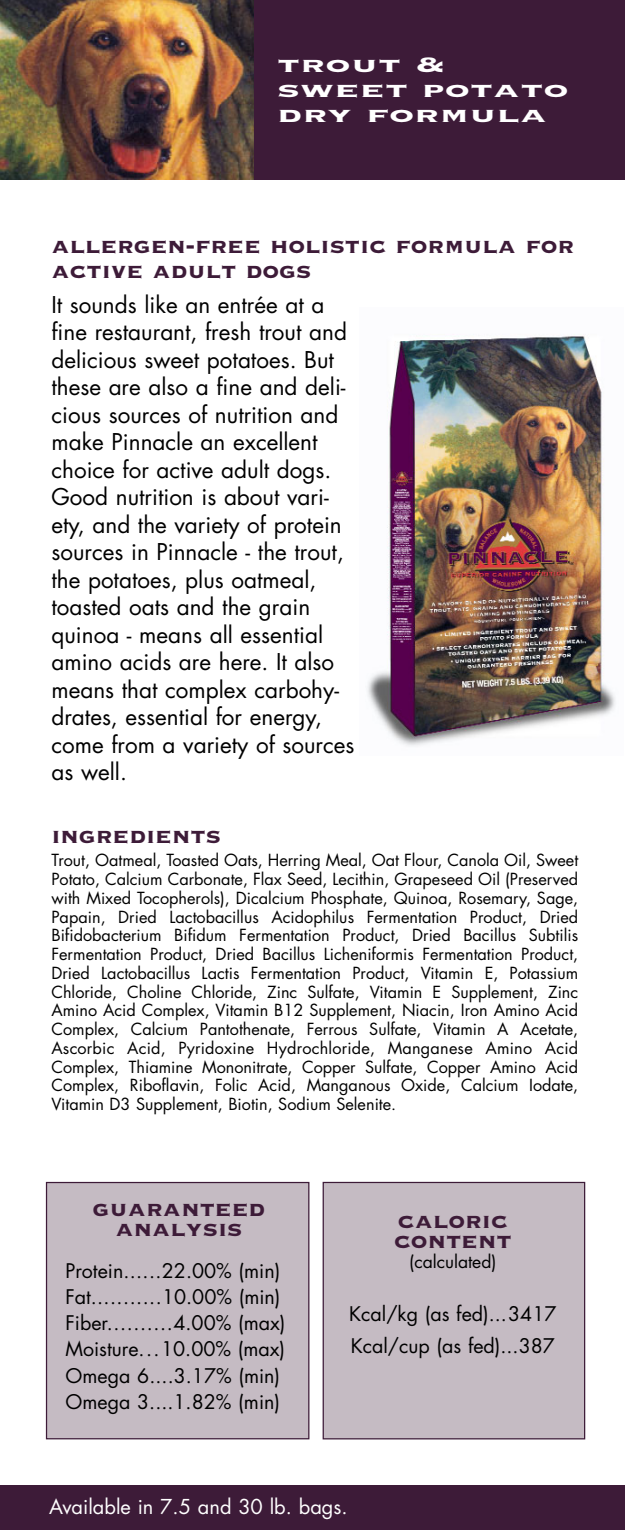
<style>
.page{position:relative;width:625px;height:1530px;background:#fff}
.page>*{position:absolute;margin:0;border:0;box-sizing:border-box;transform-origin:0 0}
.t1{font:27.5px/20px "Copperplate Thirty Three BC";color:#3d1b38}
.t2{font:27.5px/25px "Copperplate Thirty Three BC";color:#fff;scale:1.5 1}
.t3{font:22.5px/27.5px "Futura";color:#000}
.t4{font:20px "Futura";color:#fff}
.t5{font:19.5px/26.2px "Futura";color:#000}
.t6{font:17.5px "Futura";color:#000}
.t7{font:16.25px/18.8px "Futura";color:#000;text-align:justify}
</style>
<div class="page">
<div style="left:0;top:1485px;width:624px;height:45px;background:#3d1b38"></div>
<div style="left:323px;top:1182px;width:261px;height:257px;background:#c5bbc3"></div>
<div style="left:322px;top:1182px;width:263px;height:257px;border:1px solid #3d1b38"></div>
<div style="left:46px;top:1183px;width:263px;height:256px;background:#c5bbc3"></div>
<div style="left:46px;top:1182px;width:263px;height:257px;border:1px solid #3d1b38"></div>
<img style="left:367px;top:336px;width:249px;height:410px">
<div style="left:237px;top:0;width:388px;height:179px;background:#3d1b38"></div>
<img style="left:0;top:0;width:254px;height:179px">
<h1 class="t2" style="left:277px;top:50px;width:196px">trout &amp; sweet potato dry formula</h1>
<h1 class="t1" style="left:51px;top:231px;width:524px;line-height:25px">allergen-free holistic formula for active adult dogs</h1>
<p class="t3" style="left:51px;top:292px;width:304px">It sounds like an entrée at a fine restaurant, fresh trout and delicious sweet potatoes. But these are also a fine and deli&shy;cious sources of nutrition and make Pinnacle an excellent choice for active adult dogs.<br>Good nutrition is about vari&shy;ety, and the variety of protein sources in Pinnacle - the trout, the potatoes, plus oatmeal, toasted oats and the grain quinoa - means all essential amino acids are here. It also means that complex carbohy&shy;drates, essential for energy, come from a variety of sources as well.</p>
<h1 class="t1" style="left:51px;top:823px;width:171px">ingredients</h1>
<p class="t7" style="left:51px;top:852px;width:528px">Trout, Oatmeal, Toasted Oats, Herring Meal, Oat Flour, Canola Oil, Sweet Potato, Calcium Carbonate, Flax Seed, Lecithin, Grapeseed Oil (Preserved with Mixed Tocopherols), Dicalcium Phosphate, Quinoa, Rosemary, Sage, Papain, Dried Lactobacillus Acidophilus Fermentation Product, Dried Bifidobacterium Bifidum Fermentation Product, Dried Bacillus Subtilis Fermentation Product, Dried Bacillus Licheniformis Fermentation Product, Dried Lactobacillus Lactis Fermentation Product, Vitamin E, Potassium Chloride, Choline Chloride, Zinc Sulfate, Vitamin E Supplement, Zinc Amino Acid Complex, Vitamin B12 Supplement, Niacin, Iron Amino Acid Complex, Calcium Pantothenate, Ferrous Sulfate, Vitamin A Acetate, Ascorbic Acid, Pyridoxine Hydrochloride, Manganese Amino Acid Complex, Thiamine Mononitrate, Copper Sulfate, Copper Amino Acid Complex, Riboflavin, Folic Acid, Manganous Oxide, Calcium Iodate, Vitamin D3 Supplement, Biotin, Sodium Selenite.</p>
<h1 class="t1" style="left:93px;top:1197px;width:174px;text-align:center">guaranteed analysis</h1>
<p class="t5" style="left:65px;top:1259px;width:221px">Protein......22.00% (min)<br>Fat...........10.00% (min)<br>Fiber..........4.00% (max)<br>Moisture...10.00% (max)<br>Omega 6....3.17% (min)<br>Omega 3....1.82% (min)</p>
<h1 class="t1" style="left:394px;top:1209px;width:119px">caloric content</h1>
<p class="t6" style="left:409px;top:1254px;width:89px">(calculated)</p>
<p class="t5" style="left:349px;top:1299px;width:209px;line-height:32.5px">Kcal/kg (as fed)...3417<br>Kcal/cup (as fed)...387</p>
<p class="t4" style="left:49px;top:1497px;width:300px">Available in 7.5 and 30 lb. bags.</p>
</div>
